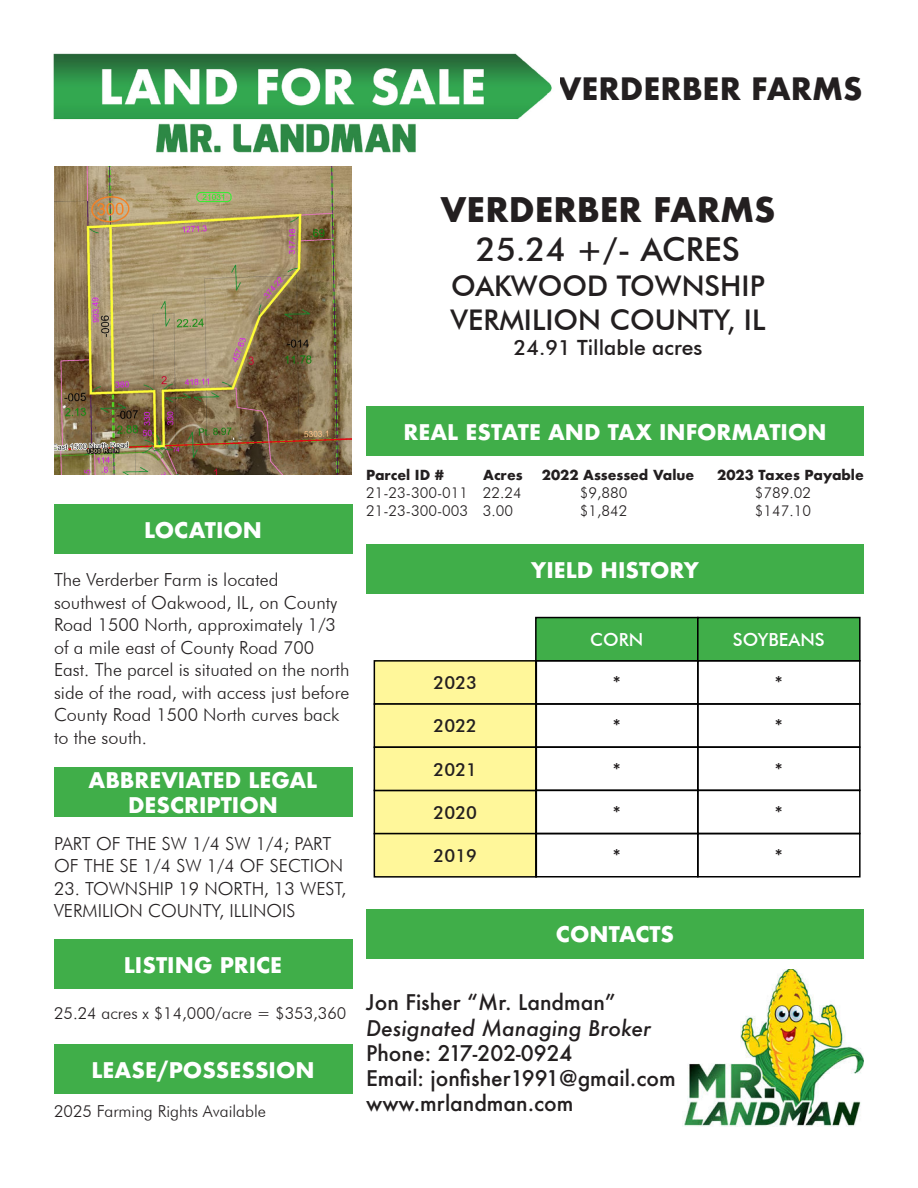
<style>
.page{position:relative;width:918px;height:1188px;background:#fff}
.page>*{position:absolute;margin:0;border:0;box-sizing:border-box;transform-origin:0 0}
.t1{font:700 33px "Futura";color:#231f20}
.t2{font:500 33px "Futura BT";color:#231f20}
.t3{font:700 30px "Futura";color:#231f20}
.t4{font:500 28.5px "Futura BT";color:#231f20}
.t5{font:700 21px "Futura";color:#fff}
.t6{font:500 21px "Futura";color:#231f20}
.t7{font:italic 500 21px "Futura";color:#231f20}
.t8{font:500 21px "Futura BT";color:#231f20}
.t9{font:300 18px/22.5px "Futura BT";color:#231f20}
.t10{font:500 18px "Futura BT";color:#231f20}
.t11{font:500 18px "Futura BT";color:#fff}
.t12{font:300 16.5px "Futura BT";color:#231f20}
.t13{font:300 15px "Futura BT";color:#231f20}
.t14{font:700 13.5px "Futura";color:#231f20}
</style>
<div class="page">
<div style="left:54px;top:504px;width:298px;height:50px;background:#40ae49"></div>
<div style="left:54px;top:940px;width:298px;height:49px;background:#40ae49"></div>
<div style="left:54px;top:1044px;width:298px;height:50px;background:#40ae49"></div>
<div style="left:54px;top:767px;width:298px;height:50px;background:#40ae49"></div>
<div style="left:366px;top:406px;width:498px;height:50px;background:#40ae49"></div>
<div style="left:366px;top:544px;width:498px;height:50px;background:#40ae49"></div>
<div style="left:366px;top:909px;width:498px;height:49px;background:#40ae49"></div>
<img style="left:684px;top:970px;width:180px;height:156px">
<div style="left:374px;top:661px;width:162px;height:43px;background:#fff79a"></div>
<div style="left:374px;top:660px;width:163px;height:45px;border:2px solid #000"></div>
<div style="left:374px;top:704px;width:162px;height:43px;background:#fff79a"></div>
<div style="left:374px;top:703px;width:163px;height:45px;border:2px solid #000"></div>
<div style="left:374px;top:790px;width:162px;height:44px;background:#fff79a"></div>
<div style="left:374px;top:747px;width:162px;height:43px;background:#fff79a"></div>
<div style="left:374px;top:746px;width:163px;height:45px;border:2px solid #000"></div>
<div style="left:374px;top:834px;width:162px;height:43px;background:#fff79a"></div>
<div style="left:374px;top:833px;width:163px;height:45px;border:2px solid #000"></div>
<div style="left:535px;top:660px;width:164px;height:45px;border:2px solid #000"></div>
<div style="left:535px;top:703px;width:164px;height:45px;border:2px solid #000"></div>
<div style="left:535px;top:746px;width:164px;height:45px;border:2px solid #000"></div>
<div style="left:535px;top:833px;width:164px;height:45px;border:2px solid #000"></div>
<div style="left:536px;top:618px;width:162px;height:43px;background:#40ae49"></div>
<div style="left:535px;top:617px;width:164px;height:45px;border:2px solid #000"></div>
<div style="left:697px;top:660px;width:164px;height:45px;border:2px solid #000"></div>
<div style="left:697px;top:703px;width:164px;height:45px;border:2px solid #000"></div>
<div style="left:697px;top:746px;width:164px;height:45px;border:2px solid #000"></div>
<div style="left:697px;top:833px;width:164px;height:45px;border:2px solid #000"></div>
<div style="left:698px;top:618px;width:162px;height:43px;background:#40ae49"></div>
<div style="left:697px;top:617px;width:164px;height:45px;border:2px solid #000"></div>
<img style="left:53px;top:53px;width:499px;height:100px">
<img style="left:54px;top:166px;width:298px;height:308px">
<p class="t3" style="left:558px;top:68px;width:306px">VERDERBER FARMS</p>
<p class="t1" style="left:440px;top:186px;width:337px">VERDERBER FARMS</p>
<p class="t2" style="left:476px;top:230px;width:265px">25.24 +/- ACRES</p>
<p class="t4" style="left:451px;top:268px;width:315px">OAKWOOD TOWNSHIP</p>
<p class="t4" style="left:451px;top:302px;width:316px">VERMILION COUNTY, IL</p>
<p class="t8" style="left:514px;top:335px;width:190px">24.91 Tillable acres</p>
<p class="t5" style="left:144px;top:515px;width:120px">LOCATION</p>
<p class="t9" style="left:54px;top:569px;width:297px">The Verderber Farm is located southwest of Oakwood, IL, on County<br>Road 1500 North, approximately 1/3 of a mile east of County Road 700<br>East. The parcel is situated on the north side of the road, with access just before<br>County Road 1500 North curves back to the south.</p>
<p class="t5" style="left:89px;top:765px;width:230px">ABBREVIATED LEGAL</p>
<p class="t5" style="left:128px;top:790px;width:151px">DESCRIPTION</p>
<p class="t9" style="left:54px;top:832px;width:291px">PART OF THE SW 1/4 SW 1/4; PART<br>OF THE SE 1/4 SW 1/4 OF SECTION</p>
<p class="t9" style="left:54px;top:877px;width:294px">23. TOWNSHIP 19 NORTH, 13 WEST,<br>VERMILION COUNTY, ILLINOIS</p>
<p class="t5" style="left:124px;top:950px;width:160px">LISTING PRICE</p>
<p class="t12" style="left:54px;top:1004px;width:294px">25.24 acres x $14,000/acre = $353,360</p>
<p class="t5" style="left:91px;top:1054px;width:225px">LEASE/POSSESSION</p>
<p class="t12" style="left:54px;top:1101px;width:214px">2025 Farming Rights Available</p>
<p class="t5" style="left:404px;top:417px;width:425px">REAL ESTATE AND TAX INFORMATION</p>
<p class="t14" style="left:366px;top:465px;width:80px">Parcel ID #</p>
<p class="t14" style="left:483px;top:465px;width:41px">Acres</p>
<p class="t14" style="left:542px;top:465px;width:154px">2022 Assessed Value</p>
<p class="t14" style="left:717px;top:465px;width:148px">2023 Taxes Payable</p>
<p class="t13" style="left:366px;top:484px;width:157px">21-23-300-011 22.24</p>
<p class="t13" style="left:580px;top:484px;width:49px">$9,880</p>
<p class="t13" style="left:755px;top:484px;width:58px">$789.02</p>
<p class="t13" style="left:366px;top:502px;width:148px">21-23-300-003 3.00</p>
<p class="t13" style="left:580px;top:502px;width:49px">$1,842</p>
<p class="t13" style="left:755px;top:502px;width:58px">$147.10</p>
<p class="t5" style="left:531px;top:555px;width:169px">YIELD HISTORY</p>
<p class="t11" style="left:590px;top:629px;width:55px">CORN</p>
<p class="t11" style="left:733px;top:629px;width:93px">SOYBEANS</p>
<p class="t10" style="left:434px;top:672px;width:45px">2023</p>
<p class="t10" style="left:434px;top:715px;width:45px">2022</p>
<p class="t10" style="left:613px;top:672px;width:9px">*</p>
<p class="t10" style="left:613px;top:715px;width:9px">*</p>
<p class="t10" style="left:775px;top:672px;width:9px">*</p>
<p class="t10" style="left:775px;top:715px;width:9px">*</p>
<p class="t10" style="left:434px;top:758px;width:45px">2021</p>
<p class="t10" style="left:613px;top:758px;width:9px">*</p>
<p class="t10" style="left:775px;top:758px;width:9px">*</p>
<p class="t10" style="left:434px;top:802px;width:45px">2020</p>
<p class="t10" style="left:613px;top:801px;width:9px">*</p>
<p class="t10" style="left:775px;top:801px;width:9px">*</p>
<p class="t10" style="left:434px;top:845px;width:45px">2019</p>
<p class="t10" style="left:613px;top:845px;width:9px">*</p>
<p class="t10" style="left:775px;top:845px;width:9px">*</p>
<p class="t5" style="left:556px;top:919px;width:120px">CONTACTS</p>
<p class="t6" style="left:366px;top:988px;width:251px">Jon Fisher “Mr. Landman”</p>
<p class="t7" style="left:366px;top:1013px;width:287px">Designated Managing Broker</p>
<p class="t6" style="left:366px;top:1039px;width:208px">Phone: 217-202-0924</p>
<p class="t6" style="left:366px;top:1064px;width:311px">Email: jonfisher1991@gmail.com</p>
<p class="t6" style="left:366px;top:1089px;width:209px">www.mrlandman.com</p>
</div>
